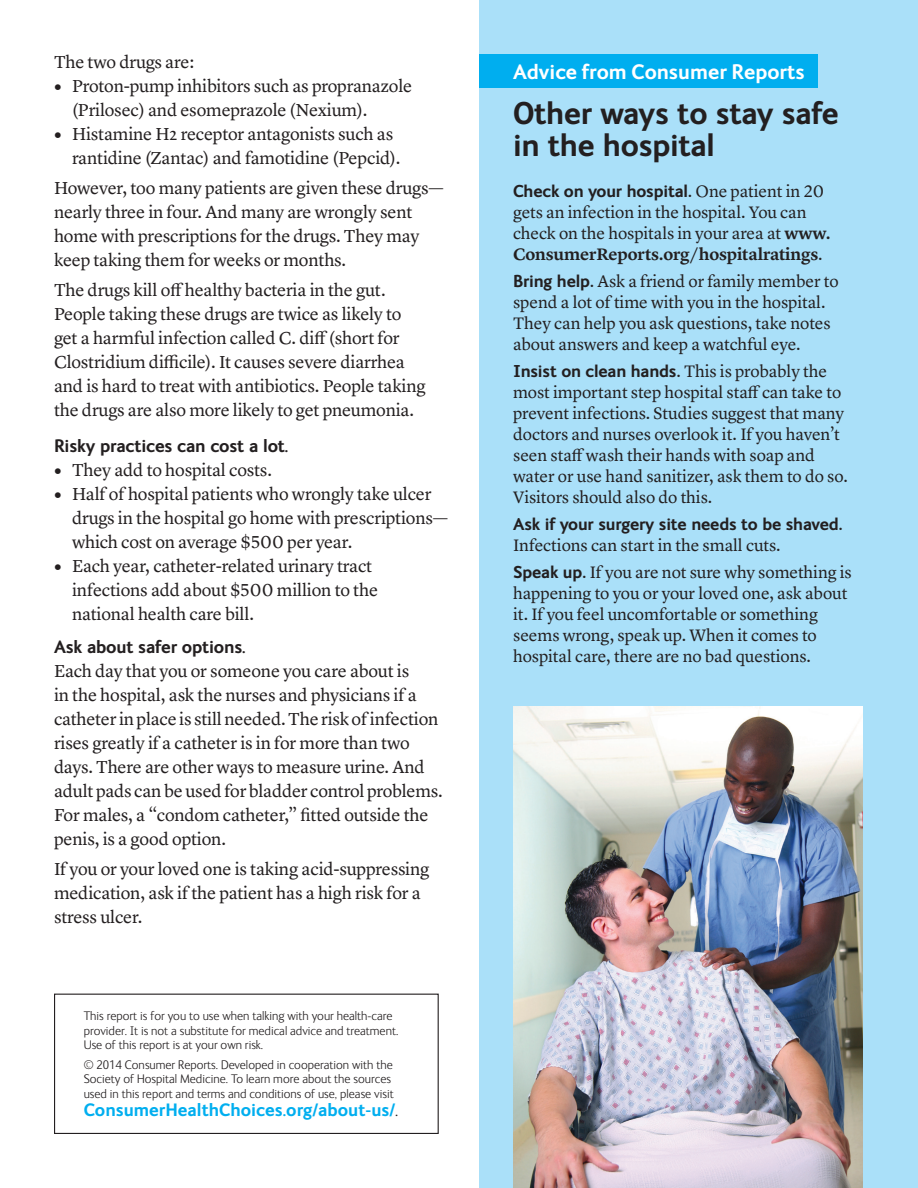
<style>
.page{position:relative;width:918px;height:1188px;background:#fff}
.page>*{position:absolute;margin:0;border:0;box-sizing:border-box;transform-origin:0 0}
.BluBoxSUB{font:700 31.5px "FS Ingrid";letter-spacing:-.01em;color:#231f20}
._19_SubHd{font:700 21px "FS Ingrid";color:#fff}
.BODYBULLETS{font:18px/24px "Lyon Text";letter-spacing:-.01em;color:#231f20}
._12Body_Subhd{font:700 18px "FS Ingrid";letter-spacing:-.01em;color:#231f20}
.Mouse2{font:700 18px "FS Ingrid";color:#00aeef}
._12Body_Subhd-2{font:18px "Lyon Text";letter-spacing:-.01em;color:#231f20}
._12_14_5_BluBox_Ingr{font:17.25px/21px "Lyon Text";letter-spacing:-.005em;color:#231f20}
._12_14_5_BluBox_Ingr-2{font:700 17.25px/21px "FS Ingrid";letter-spacing:-.01em;color:#231f20}
._12_14_5_BluBox_Ingr-3{font:600 17.25px "Lyon Text";letter-spacing:-.005em;color:#231f20}
.Mouse2-2{font:300 12.75px "FS Ingrid";color:#231f20}
.s1{font-family:"FS Ingrid";font-weight:700}
.s2{font-size:12.75px;color:#231f20}
.s3{font-family:"Lyon Text";font-weight:400}
.s4{font-weight:600}
.s5{font-weight:400}
</style>
<div class="page">
<div style="left:479px;top:1px;width:439px;height:1187px;background:#aae0f9"></div>
<div style="left:479px;top:55px;width:339px;height:33px;background:#00aeef"></div>
<div style="left:54px;top:994px;width:385px;height:140px;border:1px solid #231f20"></div>
<img style="left:513px;top:706px;width:350px;height:482px">
<p class="BODYBULLETS" style="left:54px;top:48px;width:142px">The two drugs are:</p>
<p class="BODYBULLETS" style="left:54px;top:72px;width:360px"><span class="s1">•</span> Proton-pump inhibitors such as propranazole</p>
<p class="BODYBULLETS" style="left:72px;top:96px;width:297px">(Prilosec) and esomeprazole (Nexium).</p>
<p class="BODYBULLETS" style="left:54px;top:120px;width:341px"><span class="s1">•</span> Histamine H2 receptor antagonists such as</p>
<p class="BODYBULLETS" style="left:72px;top:144px;width:330px">rantidine (Zantac) and famotidine (Pepcid).</p>
<p class="BODYBULLETS" style="left:54px;top:174px;width:391px">However, too many patients are given these drugs— nearly three in four. And many are wrongly sent home with prescriptions for the drugs. They may keep taking them for weeks or months.</p>
<p class="BODYBULLETS" style="left:54px;top:276px;width:333px">The drugs kill off healthy bacteria in the gut.</p>
<p class="BODYBULLETS" style="left:54px;top:300px;width:349px">People taking these drugs are twice as likely to</p>
<p class="BODYBULLETS" style="left:54px;top:324px;width:347px">get a harmful infection called C. diff (short for</p>
<p class="BODYBULLETS" style="left:54px;top:348px;width:353px">Clostridium difficile). It causes severe diarrhea</p>
<p class="BODYBULLETS" style="left:54px;top:372px;width:373px">and is hard to treat with antibiotics. People taking the drugs are also more likely to get pneumonia.</p>
<p class="_12Body_Subhd" style="left:54px;top:434px;width:236px">Risky practices can cost a lot.</p>
<p class="_12Body_Subhd-2" style="left:54px;top:456px;width:220px"><span class="s1">•</span> They add to hospital costs.</p>
<p class="BODYBULLETS" style="left:72px;top:480px;width:377px;text-indent:-18px"><span class="s1">•</span> Half of hospital patients who wrongly take ulcer drugs in the hospital go home with prescriptions— which cost on average $500 per year.</p>
<p class="BODYBULLETS" style="left:54px;top:552px;width:320px"><span class="s1">•</span> Each year, catheter-related urinary tract</p>
<p class="BODYBULLETS" style="left:72px;top:576px;width:308px">infections add about $500 million to the</p>
<p class="BODYBULLETS" style="left:72px;top:600px;width:184px">national health care bill.</p>
<p class="_12Body_Subhd" style="left:54px;top:635px;width:193px">Ask about safer options.</p>
<p class="BODYBULLETS" style="left:54px;top:657px;width:357px">Each day that you or someone you care about is</p>
<p class="BODYBULLETS" style="left:54px;top:681px;width:364px">in the hospital, ask the nurses and physicians if a</p>
<p class="BODYBULLETS" style="left:54px;top:705px;width:386px">catheter in place is still needed. The risk of infection</p>
<p class="BODYBULLETS" style="left:54px;top:729px;width:390px">rises greatly if a catheter is in for more than two days. There are other ways to measure urine. And adult pads can be used for bladder control problems.<br>For males, a “condom catheter,” fitted outside the penis, is a good option.</p>
<p class="BODYBULLETS" style="left:54px;top:855px;width:377px">If you or your loved one is taking acid-suppressing medication, ask if the patient has a high risk for a stress ulcer.</p>
<p class="Mouse2-2" style="left:84px;top:1008px;width:310px">This report is for you to use when talking with your health-care</p>
<p class="Mouse2-2" style="left:84px;top:1022px;width:316px">provider. It is not a substitute for medical advice and treatment.</p>
<p class="Mouse2-2" style="left:84px;top:1037px;width:181px">Use of this report is at your own risk.</p>
<p class="Mouse2-2" style="left:84px;top:1057px;width:311px">© 2014 Consumer Reports. Developed in cooperation with the</p>
<p class="Mouse2-2" style="left:84px;top:1071px;width:309px">Society of Hospital Medicine. To learn more about the sources</p>
<p class="Mouse2-2" style="left:84px;top:1086px;width:312px">used in this report and terms and conditions of use, please visit</p>
<p class="Mouse2" style="left:84px;top:1098px;width:316px">ConsumerHealthChoices.org/about-us/<span class="s2">.</span></p>
<p class="_19_SubHd" style="left:513px;top:58px;width:293px">Advice from Consumer Reports</p>
<p class="BluBoxSUB" style="left:513px;top:93px;width:327px">Other ways to stay safe</p>
<p class="BluBoxSUB" style="left:513px;top:124px;width:203px">in the hospital</p>
<p class="_12_14_5_BluBox_Ingr-2" style="left:513px;top:180px;width:313px">Check on your hospital<span class="s3">. One patient in 20</span></p>
<p class="_12_14_5_BluBox_Ingr" style="left:513px;top:200px;width:295px">gets an infection in the hospital. You can</p>
<p class="_12_14_5_BluBox_Ingr" style="left:513px;top:221px;width:319px">check on the hospitals in your area at <span class="s4">www.</span></p>
<p class="_12_14_5_BluBox_Ingr-3" style="left:513px;top:241px;width:311px">ConsumerReports.org/hospitalratings<span class="s5">.</span></p>
<p class="_12_14_5_BluBox_Ingr" style="left:513px;top:269px;width:327px"><span class="s1">Bring help</span>. Ask a friend or family member to spend a lot of time with you in the hospital.</p>
<p class="_12_14_5_BluBox_Ingr" style="left:513px;top:311px;width:319px">They can help you ask questions, take notes</p>
<p class="_12_14_5_BluBox_Ingr" style="left:513px;top:332px;width:289px">about answers and keep a watchful eye.</p>
<p class="_12_14_5_BluBox_Ingr-2" style="left:513px;top:360px;width:316px">Insist on clean hands<span class="s3">. This is probably the</span></p>
<p class="_12_14_5_BluBox_Ingr" style="left:513px;top:380px;width:330px">most important step hospital staff can take to</p>
<p class="_12_14_5_BluBox_Ingr" style="left:513px;top:401px;width:332px">prevent infections. Studies suggest that many doctors and nurses overlook it. If you haven’t</p>
<p class="_12_14_5_BluBox_Ingr" style="left:513px;top:443px;width:304px">seen staff wash their hands with soap and</p>
<p class="_12_14_5_BluBox_Ingr" style="left:513px;top:464px;width:336px">water or use hand sanitizer, ask them to do so.</p>
<p class="_12_14_5_BluBox_Ingr" style="left:513px;top:485px;width:201px">Visitors should also do this.</p>
<p class="_12_14_5_BluBox_Ingr-2" style="left:513px;top:513px;width:332px">Ask if your surgery site needs to be shaved<span class="s3">.<br>Infections can start in the small cuts.</span></p>
<p class="_12_14_5_BluBox_Ingr" style="left:513px;top:560px;width:340px"><span class="s1">Speak up</span>. If you are not sure why something is happening to you or your loved one, ask about</p>
<p class="_12_14_5_BluBox_Ingr" style="left:513px;top:602px;width:306px">it. If you feel uncomfortable or something</p>
<p class="_12_14_5_BluBox_Ingr" style="left:513px;top:623px;width:305px">seems wrong, speak up. When it comes to</p>
<p class="_12_14_5_BluBox_Ingr" style="left:513px;top:644px;width:300px">hospital care, there are no bad questions.</p>
</div>
